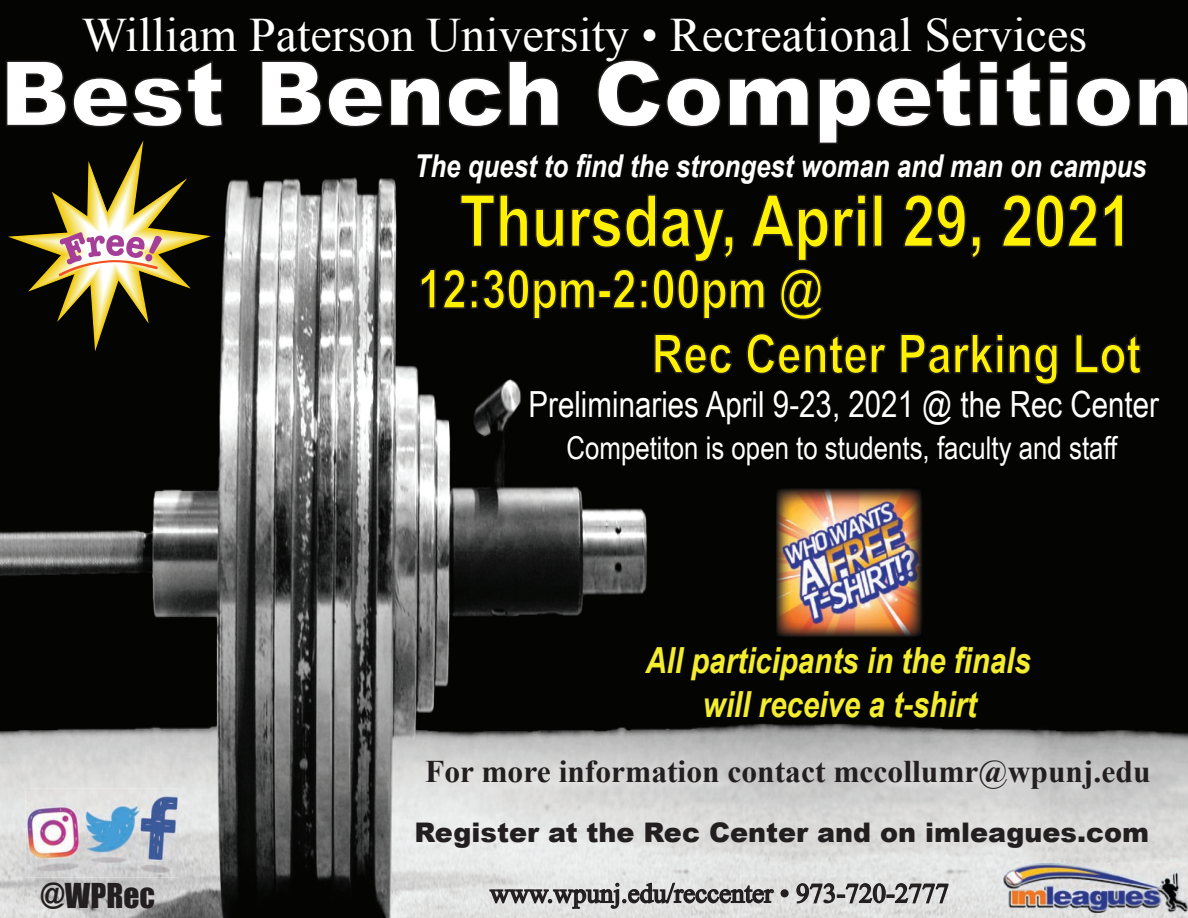
<style>
.page{position:relative;width:1188px;height:918px;background:#fff}
.page>*{position:absolute;margin:0;border:0;box-sizing:border-box;transform-origin:0 0}
.t1{font:900 90px "Arial";color:#fff}
.t2{font:700 72px "Arial Narrow";color:#fff101}
.t3{font:700 54px/64.8px "Arial Narrow";color:#fff101}
.t4{font:48px "Times New Roman";color:#fff}
.t5{font:italic 700 36px/43.2px "Arial Narrow";color:#f4ed2f;text-align:center}
.t6{font:36px "Arial Narrow";color:#fff}
.t7{font:italic 700 31.5px "Arial Narrow";color:#fff}
.t8{font:700 31.5px "Times New Roman";color:#231f20}
.t9{font:31.5px "Arial Narrow";color:#fff}
.t10{font:31.5px "Impact";color:#231f20}
.t11{font:900 27px "Arial";color:#231f20}
.t12{font:27px "Times New Roman";color:#231f20}
</style>
<div class="page">
<img style="left:0;top:0;width:1188px;height:918px">
<svg style="left:5px;top:59px;width:219px;height:69px;background:#070706"></svg>
<svg style="left:260px;top:60px;width:181px;height:68px;background:#070706"></svg>
<svg style="left:447px;top:60px;width:113px;height:68px;background:#070705"></svg>
<svg style="left:596px;top:59px;width:126px;height:69px;background:#060705"></svg>
<svg style="left:728px;top:76px;width:82px;height:51px;background:#080806"></svg>
<svg style="left:818px;top:59px;width:181px;height:86px;background:#060705"></svg>
<svg style="left:1005px;top:59px;width:64px;height:69px;background:#080806"></svg>
<svg style="left:1075px;top:76px;width:113px;height:52px;background:#070806"></svg>
<div style="left:873px;top:194px;width:10px;height:53px;border:2px solid #231f20"></div>
<svg style="left:902px;top:193px;width:80px;height:67px;background:#080806"></svg>
<svg style="left:1001px;top:193px;width:123px;height:56px;background:#090907"></svg>
<svg style="left:420px;top:193px;width:447px;height:128px;background:#070806"></svg>
<svg style="left:653px;top:333px;width:80px;height:42px;background:#0a0a08"></svg>
<svg style="left:746px;top:332px;width:142px;height:43px;background:#090908"></svg>
<svg style="left:899px;top:333px;width:160px;height:53px;background:#090907"></svg>
<svg style="left:1074px;top:332px;width:68px;height:43px;background:#090908"></svg>
<svg style="left:488px;top:878px;width:461px;height:32px;background:#b6b5b5"></svg>
<img style="left:1003px;top:864px;width:185px;height:49px">
<svg style="left:8px;top:140px;width:206px;height:215px;background:#453d26"></svg>
<img style="left:26px;top:788px;width:153px;height:90px">
<img style="left:776px;top:487px;width:146px;height:150px">
<p class="t4" style="left:82px;top:3px;width:1007px">William Paterson University • Recreational Services</p>
<h1 class="t1" style="left:0;top:28px;width:1195px">Best Bench Competition</h1>
<p class="t7" style="left:415px;top:142px;width:733px">The quest to find the strongest woman and man on campus</p>
<h2 class="t2" style="left:459px;top:167px;width:674px">Thursday, April 29, 2021</h2>
<p class="t3" style="left:652px;top:254px;width:491px;text-indent:-234px">12:30pm-2:00pm @<br>Rec Center Parking Lot</p>
<p class="t6" style="left:529px;top:378px;width:632px">Preliminaries April 9-23, 2021 @ the Rec Center</p>
<p class="t9" style="left:567px;top:425px;width:552px">Competiton is open to students, faculty and staff</p>
<p class="t5" style="left:645px;top:637px;width:387px">All participants in the finals will receive a t-shirt</p>
<p class="t8" style="left:425px;top:749px;width:727px">For more information contact mccollumr@wpunj.edu</p>
<p class="t10" style="left:41px;top:871px;width:116px">@WPRec</p>
<p class="t11" style="left:415px;top:812px;width:736px">Register at the Rec Center and on imleagues.com</p>
<p class="t12" style="left:490px;top:875px;width:461px">www.wpunj.edu/reccenter • 973-720-2777</p>
</div>
